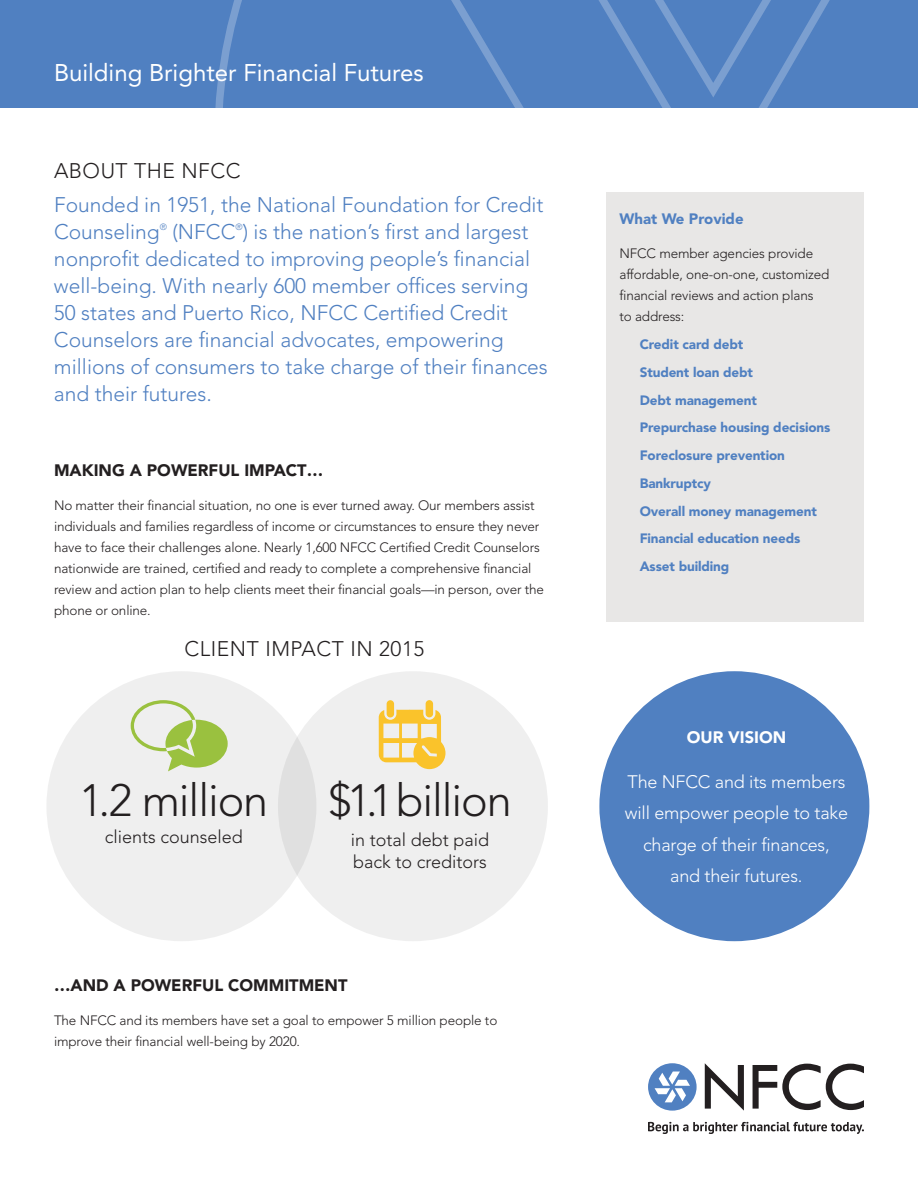
<style>
.page{position:relative;width:918px;height:1188px;background:#fff}
.page>*{position:absolute;margin:0;border:0;box-sizing:border-box;transform-origin:0 0}
.t1{font:300 45px "Avenir LT Std";letter-spacing:-.025em;color:#231f20}
.t2{font:24px "Avenir LT Std";color:#fff}
.t3{font:300 21px/27px "Avenir LT Std";color:#5080c1}
.t4{font:300 21px "Avenir LT Std";letter-spacing:.025em;color:#231f20}
.t5{font:300 18px/31.5px "Avenir LT Std";letter-spacing:-.01em;color:#fff;text-align:center}
.t6{font:300 18px/22.5px "Avenir LT Std";color:#231f20}
.t7{font:900 16.5px "Avenir LT Std";color:#231f20}
.t8{font:900 16.5px "Avenir LT Std";color:#fff}
.t9{font:900 15px "Avenir LT Std";color:#5080c1}
.t10{font:300 13.5px/21px "Avenir LT Std";letter-spacing:-.01em;color:#231f20}
.t11{font:900 13.5px/27.8px "Avenir LT Std";letter-spacing:-.01em;color:#5080c1}
.t12{font:300 9px "Avenir LT Std";color:#5080c1}
</style>
<div class="page">
<div style="left:46px;top:671px;width:270px;height:270px;background:#efefef;border-radius:50%"></div>
<div style="left:278px;top:671px;width:270px;height:270px;background:linear-gradient(to right,#e9e9e9,#f2f2f2);border-radius:50%"></div>
<div style="left:599px;top:671px;width:270px;height:270px;background:#5080c1;border-radius:50%"></div>
<div style="left:0;top:0;width:918px;height:108px;background:#5080c1"></div>
<svg style="left:648px;top:1122px;width:216px;height:12px"></svg>
<div style="left:648px;top:1063px;width:49px;height:48px;background:#5080c1;border-radius:50%"></div>
<svg style="left:705px;top:1063px;width:159px;height:48px"></svg>
<svg style="left:655px;top:1072px;width:35px;height:30px"></svg>
<svg style="left:215px;top:0;width:27px;height:108px"></svg>
<svg style="left:451px;top:0;width:379px;height:108px"></svg>
<div style="left:606px;top:192px;width:258px;height:430px;background:#e8e7e6"></div>
<div style="left:387px;top:700px;width:7px;height:17px;background:#fac32b;border-radius:4px"></div>
<div style="left:426px;top:700px;width:7px;height:17px;background:#fac32b;border-radius:4px"></div>
<svg style="left:379px;top:710px;width:67px;height:59px"></svg>
<svg style="left:131px;top:700px;width:97px;height:71px"></svg>
<h2 class="t2" style="left:54px;top:59px;width:371px">Building Brighter Financial Futures</h2>
<h3 class="t4" style="left:54px;top:158px;width:188px">ABOUT THE NFCC</h3>
<h3 class="t3" style="left:54px;top:191px;width:491px">Founded in 1951, the National Foundation for Credit<br>Counseling</h3>
<p class="t12" style="left:160px;top:221px;width:9px">®</p>
<h3 class="t3" style="left:172px;top:218px;width:357px">(NFCC ) is the nation’s first and largest</h3>
<p class="t12" style="left:236px;top:221px;width:9px">®</p>
<p class="t3" style="left:54px;top:245px;width:495px">nonprofit dedicated to improving people’s financial well-being. With nearly 600 member offices serving 50 states and Puerto Rico, NFCC Certified Credit Counselors are financial advocates, empowering millions of consumers to take charge of their finances and their futures.</p>
<p class="t7" style="left:54px;top:460px;width:271px">MAKING A POWERFUL IMPACT…</p>
<p class="t10" style="left:54px;top:495px;width:492px">No matter their financial situation, no one is ever turned away. Our members assist individuals and families regardless of income or circumstances to ensure they never have to face their challenges alone. Nearly 1,600 NFCC Certified Credit Counselors nationwide are trained, certified and ready to complete a comprehensive financial review and action plan to help clients meet their financial goals—in person, over the phone or online.</p>
<h3 class="t4" style="left:185px;top:637px;width:241px">CLIENT IMPACT IN 2015</h3>
<h1 class="t1" style="left:79px;top:774px;width:190px">1.2 million</h1>
<h3 class="t6" style="left:105px;top:825px;width:140px">clients counseled</h3>
<h1 class="t1" style="left:329px;top:774px;width:185px">$1.1 billion</h1>
<h3 class="t6" style="left:351px;top:828px;width:140px">in total debt paid back to creditors</h3>
<p class="t7" style="left:54px;top:975px;width:295px">…AND A POWERFUL COMMITMENT</p>
<p class="t10" style="left:54px;top:1010px;width:445px">The NFCC and its members have set a goal to empower 5 million people to improve their financial well-being by 2020.</p>
<p class="t9" style="left:620px;top:210px;width:126px">What We Provide</p>
<p class="t10" style="left:620px;top:243px;width:211px">NFCC member agencies provide affordable, one-on-one, customized financial reviews and action plans<br>to address:</p>
<p class="t11" style="left:640px;top:330px;width:192px">Credit card debt<br>Student loan debt<br>Debt management<br>Prepurchase housing decisions<br>Foreclosure prevention<br>Bankruptcy<br>Overall money management<br>Financial education needs<br>Asset building</p>
<p class="t8" style="left:687px;top:727px;width:101px">OUR VISION</p>
<h3 class="t5" style="left:625px;top:766px;width:225px">The NFCC and its members will empower people to take charge of their finances,<br>and their futures.</h3>
</div>
